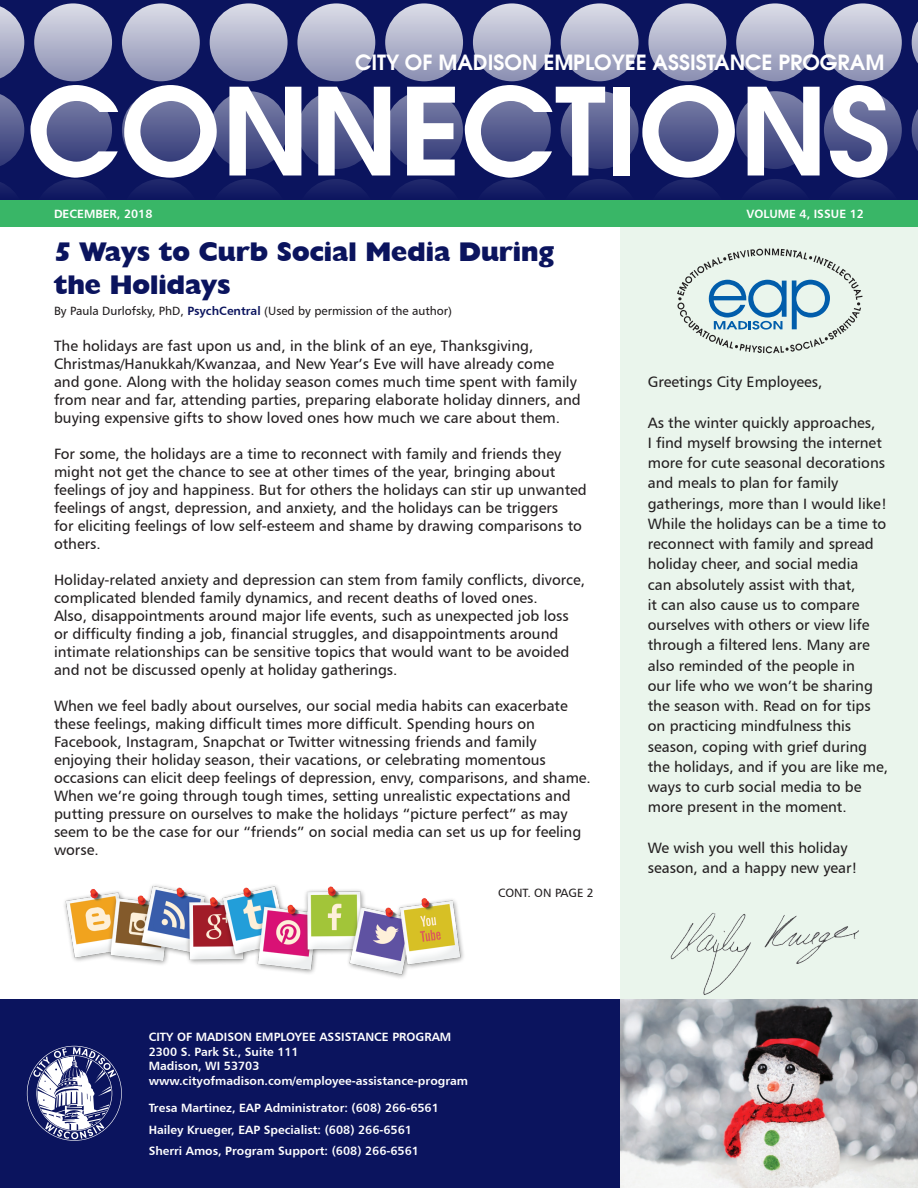
<style>
.page{position:relative;width:918px;height:1188px;background:#fff}
.page>*{position:absolute;margin:0;border:0;box-sizing:border-box;transform-origin:0 0}
.t1{font:700 120px "Avalon";color:#fff}
.t2{font:800 27px/32.4px "Humanist 521 BT";color:#0b145e}
.t3{font:700 21px "Avalon";color:#fff}
.t4{font:15px/18px "Humanist 777 BT Roman B";color:#231f20}
.t5{font:12px/14.4px "Humanist 777 BT Bold B";color:#fff}
.t6{font:12px "Humanist 777 BT Roman B";color:#231f20}
.s1{font-family:"Humanist 777 BT Bold B";color:#0b145e}
</style>
<div class="page">
<div style="left:621px;top:209px;width:297px;height:979px;background:#eaf5ec"></div>
<div style="left:0;top:0;width:918px;height:201px;background:#0b145e"></div>
<svg style="left:0;top:6px;width:24px;height:73px"></svg>
<div style="left:34px;top:3px;width:78px;height:78px;background:linear-gradient(to bottom,#d7d8e4,#8d91b4);border-radius:50%"></div>
<div style="left:122px;top:3px;width:78px;height:78px;background:linear-gradient(to bottom,#d6d8e4,#8d91b4);border-radius:50%"></div>
<div style="left:210px;top:3px;width:78px;height:78px;background:linear-gradient(to bottom,#d6d7e4,#8d91b4);border-radius:50%"></div>
<div style="left:297px;top:3px;width:78px;height:78px;background:linear-gradient(to bottom,#d7d8e4,#8d91b4);border-radius:50%"></div>
<div style="left:385px;top:3px;width:78px;height:78px;background:linear-gradient(to bottom,#d7d8e4,#8d91b4);border-radius:50%"></div>
<div style="left:473px;top:3px;width:78px;height:78px;background:linear-gradient(to bottom,#d6d8e4,#8d91b4);border-radius:50%"></div>
<div style="left:561px;top:3px;width:78px;height:78px;background:linear-gradient(to bottom,#d6d7e4,#8d91b4);border-radius:50%"></div>
<div style="left:648px;top:3px;width:78px;height:78px;background:linear-gradient(to bottom,#d7d8e4,#8d91b4);border-radius:50%"></div>
<div style="left:736px;top:3px;width:78px;height:78px;background:linear-gradient(to bottom,#d7d8e4,#8d91b4);border-radius:50%"></div>
<div style="left:824px;top:3px;width:78px;height:78px;background:linear-gradient(to bottom,#d6d8e4,#8d91b4);border-radius:50%"></div>
<svg style="left:912px;top:21px;width:6px;height:42px"></svg>
<svg style="left:0;top:94px;width:24px;height:72px"></svg>
<div style="left:34px;top:91px;width:78px;height:78px;background:linear-gradient(to bottom,#7e83aa,#2f3675);border-radius:50%"></div>
<div style="left:122px;top:91px;width:78px;height:78px;background:linear-gradient(to bottom,#7e82a9,#2f3675);border-radius:50%"></div>
<div style="left:210px;top:91px;width:78px;height:78px;background:linear-gradient(to bottom,#7d82a9,#2f3675);border-radius:50%"></div>
<div style="left:297px;top:91px;width:78px;height:78px;background:linear-gradient(to bottom,#7e83aa,#2f3675);border-radius:50%"></div>
<div style="left:385px;top:91px;width:78px;height:78px;background:linear-gradient(to bottom,#7e83aa,#2f3675);border-radius:50%"></div>
<div style="left:473px;top:91px;width:78px;height:78px;background:linear-gradient(to bottom,#7e82a9,#2f3675);border-radius:50%"></div>
<div style="left:561px;top:91px;width:78px;height:78px;background:linear-gradient(to bottom,#7d82a9,#2f3675);border-radius:50%"></div>
<div style="left:648px;top:91px;width:78px;height:78px;background:linear-gradient(to bottom,#7e83aa,#2f3675);border-radius:50%"></div>
<div style="left:736px;top:91px;width:78px;height:78px;background:linear-gradient(to bottom,#7e83aa,#2f3675);border-radius:50%"></div>
<div style="left:824px;top:91px;width:78px;height:78px;background:linear-gradient(to bottom,#7e82a9,#2f3675);border-radius:50%"></div>
<svg style="left:912px;top:109px;width:6px;height:42px"></svg>
<svg style="left:0;top:182px;width:12px;height:9px"></svg>
<svg style="left:46px;top:179px;width:54px;height:12px"></svg>
<svg style="left:134px;top:179px;width:54px;height:12px"></svg>
<svg style="left:222px;top:179px;width:53px;height:12px"></svg>
<svg style="left:310px;top:179px;width:53px;height:12px"></svg>
<svg style="left:397px;top:179px;width:54px;height:12px"></svg>
<svg style="left:485px;top:179px;width:54px;height:12px"></svg>
<svg style="left:573px;top:179px;width:53px;height:12px"></svg>
<svg style="left:661px;top:179px;width:53px;height:12px"></svg>
<svg style="left:748px;top:179px;width:54px;height:12px"></svg>
<svg style="left:836px;top:179px;width:54px;height:12px"></svg>
<div style="left:0;top:999px;width:621px;height:189px;background:#0b145e"></div>
<svg style="left:27px;top:1046px;width:95px;height:95px"></svg>
<div style="left:0;top:200px;width:918px;height:27px;background:#39b667"></div>
<svg style="left:677px;top:249px;width:186px;height:104px"></svg>
<img style="left:670px;top:913px;width:189px;height:82px">
<img style="left:64px;top:885px;width:400px;height:93px">
<img style="left:621px;top:999px;width:297px;height:189px">
<h3 class="t3" style="left:355px;top:48px;width:531px">CITY OF MADISON EMPLOYEE ASSISTANCE PROGRAM</h3>
<h1 class="t1" style="left:27px;top:50px;width:865px">CONNECTIONS</h1>
<p class="t5" style="left:54px;top:207px;width:100px">DECEMBER, 2018</p>
<p class="t5" style="left:747px;top:207px;width:119px">VOLUME 4, ISSUE 12</p>
<h2 class="t2" style="left:54px;top:235px;width:502px">5 Ways to Curb Social Media During the Holidays</h2>
<p class="t6" style="left:54px;top:303px;width:400px">By Paula Durlofsky, PhD, <span class="s1">PsychCentral</span> (Used by permission of the author)</p>
<p class="t4" style="left:54px;top:336px;width:528px">The holidays are fast upon us and, in the blink of an eye, Thanksgiving, Christmas/Hanukkah/Kwanzaa, and New Year’s Eve will have already come and gone. Along with the holiday season comes much time spent with family from near and far, attending parties, preparing elaborate holiday dinners, and buying expensive gifts to show loved ones how much we care about them.</p>
<p class="t4" style="left:54px;top:444px;width:534px">For some, the holidays are a time to reconnect with family and friends they might not get the chance to see at other times of the year, bringing about feelings of joy and happiness. But for others the holidays can stir up unwanted feelings of angst, depression, and anxiety, and the holidays can be triggers<br>for eliciting feelings of low self-esteem and shame by drawing comparisons to others.</p>
<p class="t4" style="left:54px;top:570px;width:533px">Holiday-related anxiety and depression can stem from family conflicts, divorce, complicated blended family dynamics, and recent deaths of loved ones.<br>Also, disappointments around major life events, such as unexpected job loss or difficulty finding a job, financial struggles, and disappointments around intimate relationships can be sensitive topics that would want to be avoided and not be discussed openly at holiday gatherings.</p>
<p class="t4" style="left:54px;top:696px;width:538px">When we feel badly about ourselves, our social media habits can exacerbate these feelings, making difficult times more difficult. Spending hours on Facebook, Instagram, Snapchat or Twitter witnessing friends and family enjoying their holiday season, their vacations, or celebrating momentous occasions can elicit deep feelings of depression, envy, comparisons, and shame.<br>When we’re going through tough times, setting unrealistic expectations and putting pressure on ourselves to make the holidays “picture perfect” as may seem to be the case for our “friends” on social media can set us up for feeling worse.</p>
<p class="t6" style="left:498px;top:885px;width:97px">CONT. ON PAGE 2</p>
<p class="t5" style="left:149px;top:1030px;width:321px">CITY OF MADISON EMPLOYEE ASSISTANCE PROGRAM 2300 S. Park St., Suite 111<br>Madison, WI 53703 www.cityofmadison.com/employee-assistance-program</p>
<p class="t5" style="left:149px;top:1097px;width:292px;line-height:21.1px">Tresa Martinez, EAP Administrator: (608) 266-6561<br>Hailey Krueger, EAP Specialist: (608) 266-6561<br>Sherri Amos, Program Support: (608) 266-6561</p>
<p class="t4" style="left:648px;top:373px;width:176px">Greetings City Employees,</p>
<p class="t4" style="left:648px;top:412px;width:242px;line-height:20.2px">As the winter quickly approaches,<br>I find myself browsing the internet more for cute seasonal decorations and meals to plan for family gatherings, more than I would like!<br>While the holidays can be a time to reconnect with family and spread holiday cheer, and social media<br>can absolutely assist with that,<br>it can also cause us to compare ourselves with others or view life through a filtered lens. Many are also reminded of the people in<br>our life who we won’t be sharing the season with. Read on for tips on practicing mindfulness this season, coping with grief during the holidays, and if you are like me, ways to curb social media to be more present in the moment.</p>
<p class="t4" style="left:648px;top:837px;width:211px;line-height:20.2px">We wish you well this holiday season, and a happy new year!</p>
</div>
